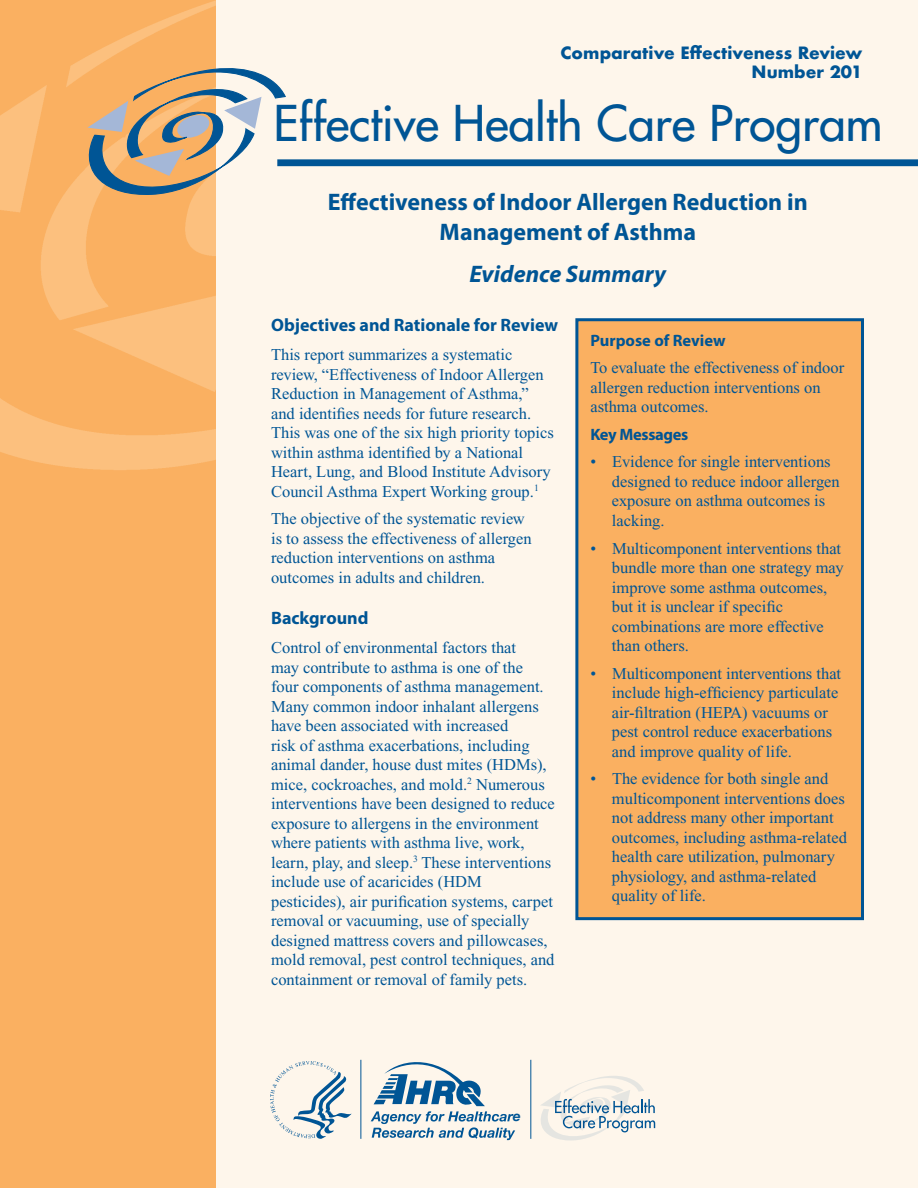
<style>
.page{position:relative;width:918px;height:1188px;background:#fef6eb}
.page>*{position:absolute;margin:0;border:0;box-sizing:border-box;transform-origin:0 0}
.t1{font:48px "Futura";color:#005595}
.t2{font:700 24px/30px "Myriad Pro";color:#005595;text-align:center}
.t3{font:italic 700 24px "Myriad Pro";color:#005595}
.t4{font:700 18px "Myriad Pro";color:#005595}
.t5{font:16.5px/19.5px "Times New Roman";color:#005595}
.t6{font:700 16.5px/19.8px "Futura";color:#005595;text-align:right}
.t7{font:700 16.5px "Myriad Pro";letter-spacing:-.02em;color:#005595}
.t8{font:italic 700 13.95px "Helvetica Neue";color:#005595}
.s1{font-family:"Myriad Pro";font-weight:700}
</style>
<div class="page">
<div style="left:0;top:0;width:215px;height:1188px;background:#fab061"></div>
<img style="left:0;top:1px;width:215px;height:469px">
<div style="left:577px;top:320px;width:285px;height:599px;background:#fab061"></div>
<div style="left:575px;top:318px;width:289px;height:602px;border:3px solid #005595"></div>
<svg style="left:371px;top:1062px;width:144px;height:78px"></svg>
<svg style="left:270px;top:1061px;width:82px;height:78px"></svg>
<svg style="left:541px;top:1076px;width:114px;height:65px"></svg>
<div style="left:277px;top:159px;width:641px;height:7px;background:#005595"></div>
<svg style="left:74px;top:65px;width:213px;height:130px"></svg>
<p class="t6" style="left:561px;top:43px;width:303px">Comparative Effectiveness Review<br>Number 201</p>
<p class="t1" style="left:273px;top:93px;width:611px">Effective Health Care Program</p>
<h1 class="t2" style="left:328px;top:186px;width:481px">Effectiveness of Indoor Allergen Reduction in<br>Management of Asthma</h1>
<h1 class="t3" style="left:470px;top:259px;width:198px">Evidence Summary</h1>
<h2 class="t4" style="left:271px;top:314px;width:289px">Objectives and Rationale for Review</h2>
<p class="t5" style="left:271px;top:345px;width:284px">This report summarizes a systematic review, “Effectiveness of Indoor Allergen Reduction in Management of Asthma,” and identifies needs for future research.<br>This was one of the six high priority topics within asthma identified by a National Heart, Lung, and Blood Institute Advisory Council Asthma Expert Working group.<sup>1</sup></p>
<p class="t5" style="left:271px;top:509px;width:262px">The objective of the systematic review is to assess the effectiveness of allergen reduction interventions on asthma outcomes in adults and children.</p>
<h2 class="t4" style="left:271px;top:606px;width:99px">Background</h2>
<p class="t5" style="left:271px;top:638px;width:285px">Control of environmental factors that<br>may contribute to asthma is one of the<br>four components of asthma management.<br>Many common indoor inhalant allergens have been associated with increased<br>risk of asthma exacerbations, including animal dander, house dust mites (HDMs), mice, cockroaches, and mold.<sup>2</sup> Numerous interventions have been designed to reduce exposure to allergens in the environment where patients with asthma live, work, learn, play, and sleep.<sup>3</sup> These interventions include use of acaricides (HDM pesticides), air purification systems, carpet removal or vacuuming, use of specially designed mattress covers and pillowcases, mold removal, pest control techniques, and containment or removal of family pets.</p>
<p class="t5" style="left:590px;top:326px;width:255px;line-height:27.6px"><span class="s1">Purpose of Review<br></span>To evaluate the effectiveness of indoor</p>
<p class="t5" style="left:590px;top:378px;width:232px">allergen reduction interventions on asthma outcomes.</p>
<p class="t7" style="left:590px;top:424px;width:100px">Key Messages</p>
<p class="t5" style="left:612px;top:452px;width:229px;text-indent:-22px">• Evidence for single interventions designed to reduce indoor allergen exposure on asthma outcomes is lacking.</p>
<p class="t5" style="left:612px;top:538px;width:233px;text-indent:-22px">• Multicomponent interventions that bundle more than one strategy may improve some asthma outcomes, but it is unclear if specific combinations are more effective than others.</p>
<p class="t5" style="left:612px;top:663px;width:231px;text-indent:-22px">• Multicomponent interventions that include high-efficiency particulate air-filtration (HEPA) vacuums or pest control reduce exacerbations and improve quality of life.</p>
<p class="t5" style="left:612px;top:769px;width:237px;text-indent:-22px">• The evidence for both single and multicomponent interventions does not address many other important outcomes, including asthma-related health care utilization, pulmonary physiology, and asthma-related quality of life.</p>
<p class="t8" style="left:513px;top:1105px;width:9px">e</p>
</div>
